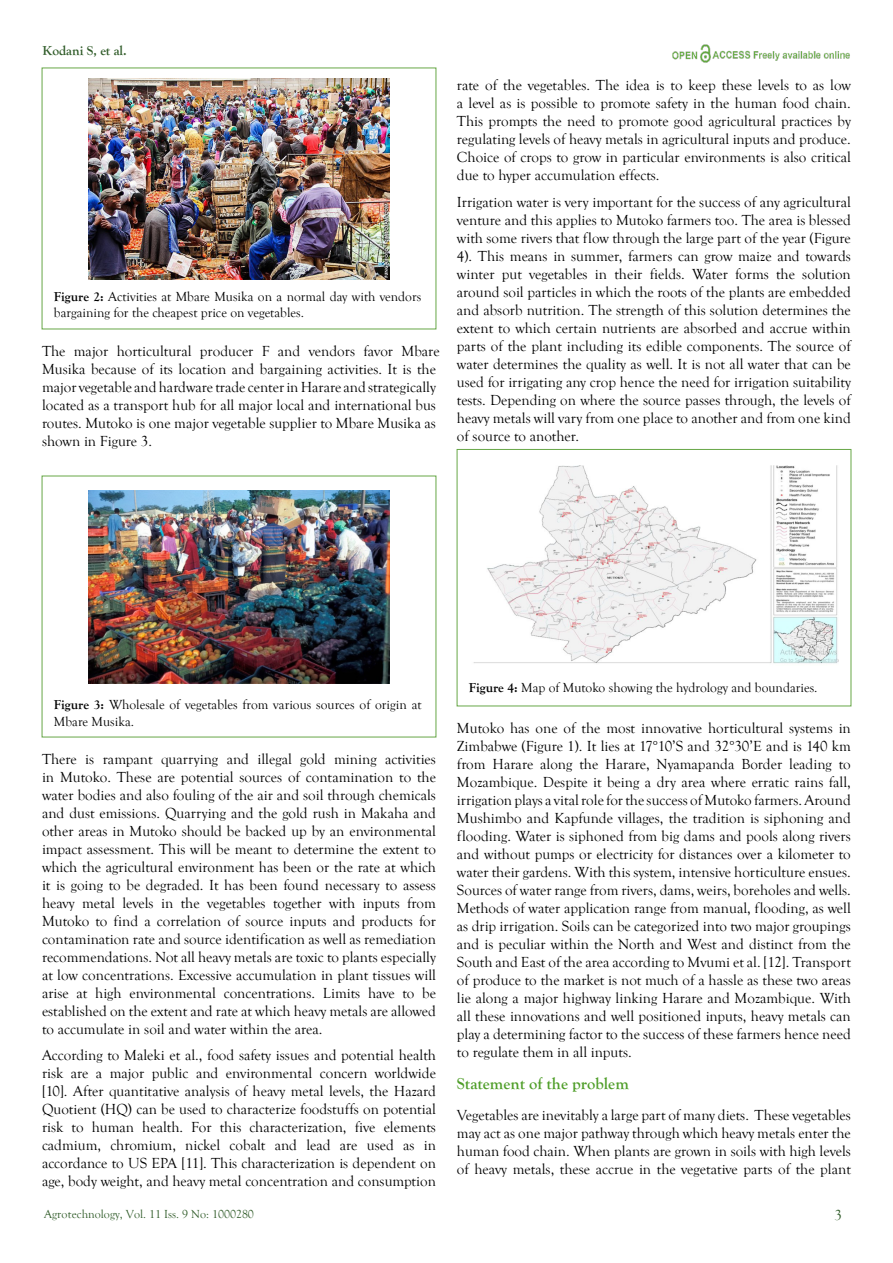
<style>
.page{position:relative;width:893px;height:1263px;background:#fff}
.page>*{position:absolute;margin:0;border:0;box-sizing:border-box;transform-origin:0 0}
.t1{font:700 16.5px "Goudy Old Style T";color:#4f9e29}
.t2{font:15px/18px "Goudy Old Style T";color:#000;text-align:justify}
.t3{font:15px "Goudy Old Style T";color:#2f5b28}
.t4{font:13.5px/16.2px "Goudy Old Style T";color:#000}
.t5{font:700 13.5px "Goudy Old Style T";color:#2f5b28}
.t6{font:12px "Goudy Old Style T";color:#2f5b28}
.s1{font-weight:700}
</style>
<div class="page">
<img style="left:672px;top:44px;width:178px;height:19px">
<div style="left:457px;top:449px;width:394px;height:257px;border:1px solid #67a747"></div>
<img style="left:473px;top:465px;width:365px;height:199px">
<img style="left:89px;top:79px;width:300px;height:200px">
<img style="left:89px;top:490px;width:300px;height:193px">
<p class="t5" style="left:43px;top:43px;width:86px">Kodani S, et al.</p>
<p class="t4" style="left:54px;top:289px;width:369px"><span class="s1">Figure 2:</span> Activities at Mbare Musika on a normal day with vendors bargaining for the cheapest price on vegetables.</p>
<p class="t2" style="left:42px;top:342px;width:399px;text-align:left">The major horticultural producer F and vendors favor Mbare Musika because of its location and bargaining activities. It is the major vegetable and hardware trade center in Harare and strategically located as a transport hub for all major local and international bus routes. Mutoko is one major vegetable supplier to Mbare Musika as shown in Figure 3.</p>
<p class="t2" style="left:457px;top:77px;width:395px">rate of the vegetables. The idea is to keep these levels to as low a level as is possible to promote safety in the human food chain.<br>This prompts the need to promote good agricultural practices by regulating levels of heavy metals in agricultural inputs and produce.<br>Choice of crops to grow in particular environments is also critical due to hyper accumulation effects.</p>
<p class="t2" style="left:457px;top:193px;width:395px">Irrigation water is very important for the success of any agricultural venture and this applies to Mutoko farmers too. The area is blessed with some rivers that flow through the large part of the year (Figure 4). This means in summer, farmers can grow maize and towards winter put vegetables in their fields. Water forms the solution around soil particles in which the roots of the plants are embedded and absorb nutrition. The strength of this solution determines the extent to which certain nutrients are absorbed and accrue within parts of the plant including its edible components. The source of water determines the quality as well. It is not all water that can be used for irrigating any crop hence the need for irrigation suitability tests. Depending on where the source passes through, the levels of heavy metals will vary from one place to another and from one kind of source to another.</p>
<p class="t4" style="left:54px;top:697px;width:369px"><span class="s1">Figure 3:</span> Wholesale of vegetables from various sources of origin at<br>Mbare Musika.</p>
<p class="t2" style="left:42px;top:750px;width:395px">There is rampant quarrying and illegal gold mining activities in Mutoko. These are potential sources of contamination to the water bodies and also fouling of the air and soil through chemicals and dust emissions. Quarrying and the gold rush in Makaha and other areas in Mutoko should be backed up by an environmental impact assessment. This will be meant to determine the extent to which the agricultural environment has been or the rate at which it is going to be degraded. It has been found necessary to assess heavy metal levels in the vegetables together with inputs from Mutoko to find a correlation of source inputs and products for contamination rate and source identification as well as remediation recommendations. Not all heavy metals are toxic to plants especially at low concentrations. Excessive accumulation in plant tissues will arise at high environmental concentrations. Limits have to be established on the extent and rate at which heavy metals are allowed to accumulate in soil and water within the area.</p>
<p class="t2" style="left:42px;top:1046px;width:395px">According to Maleki et al., food safety issues and potential health risk are a major public and environmental concern worldwide [10]. After quantitative analysis of heavy metal levels, the Hazard Quotient (HQ) can be used to characterize foodstuffs on potential risk to human health. For this characterization, five elements cadmium, chromium, nickel cobalt and lead are used as in accordance to US EPA [11]. This characterization is dependent on age, body weight, and heavy metal concentration and consumption</p>
<p class="t6" style="left:44px;top:1207px;width:211px">Agrotechnology, Vol. 11 Iss. 9 No: 1000280</p>
<p class="t4" style="left:469px;top:680px;width:350px"><span class="s1">Figure 4:</span> Map of Mutoko showing the hydrology and boundaries.</p>
<p class="t2" style="left:457px;top:719px;width:395px">Mutoko has one of the most innovative horticultural systems in Zimbabwe (Figure 1). It lies at 17°10’S and 32°30’E and is 140 km from Harare along the Harare, Nyamapanda Border leading to Mozambique. Despite it being a dry area where erratic rains fall, irrigation plays a vital role for the success of Mutoko farmers. Around Mushimbo and Kapfunde villages, the tradition is siphoning and flooding. Water is siphoned from big dams and pools along rivers and without pumps or electricity for distances over a kilometer to water their gardens. With this system, intensive horticulture ensues.<br>Sources of water range from rivers, dams, weirs, boreholes and wells.<br>Methods of water application range from manual, flooding, as well as drip irrigation. Soils can be categorized into two major groupings and is peculiar within the North and West and distinct from the South and East of the area according to Mvumi et al. [12]. Transport of produce to the market is not much of a hassle as these two areas lie along a major highway linking Harare and Mozambique. With all these innovations and well positioned inputs, heavy metals can play a determining factor to the success of these farmers hence need to regulate them in all inputs.</p>
<p class="t1" style="left:457px;top:1074px;width:174px">Statement of the problem</p>
<p class="t2" style="left:457px;top:1106px;width:395px">Vegetables are inevitably a large part of many diets. These vegetables may act as one major pathway through which heavy metals enter the human food chain. When plants are grown in soils with high levels of heavy metals, these accrue in the vegetative parts of the plant</p>
<p class="t3" style="left:834px;top:1207px;width:9px">3</p>
</div>
